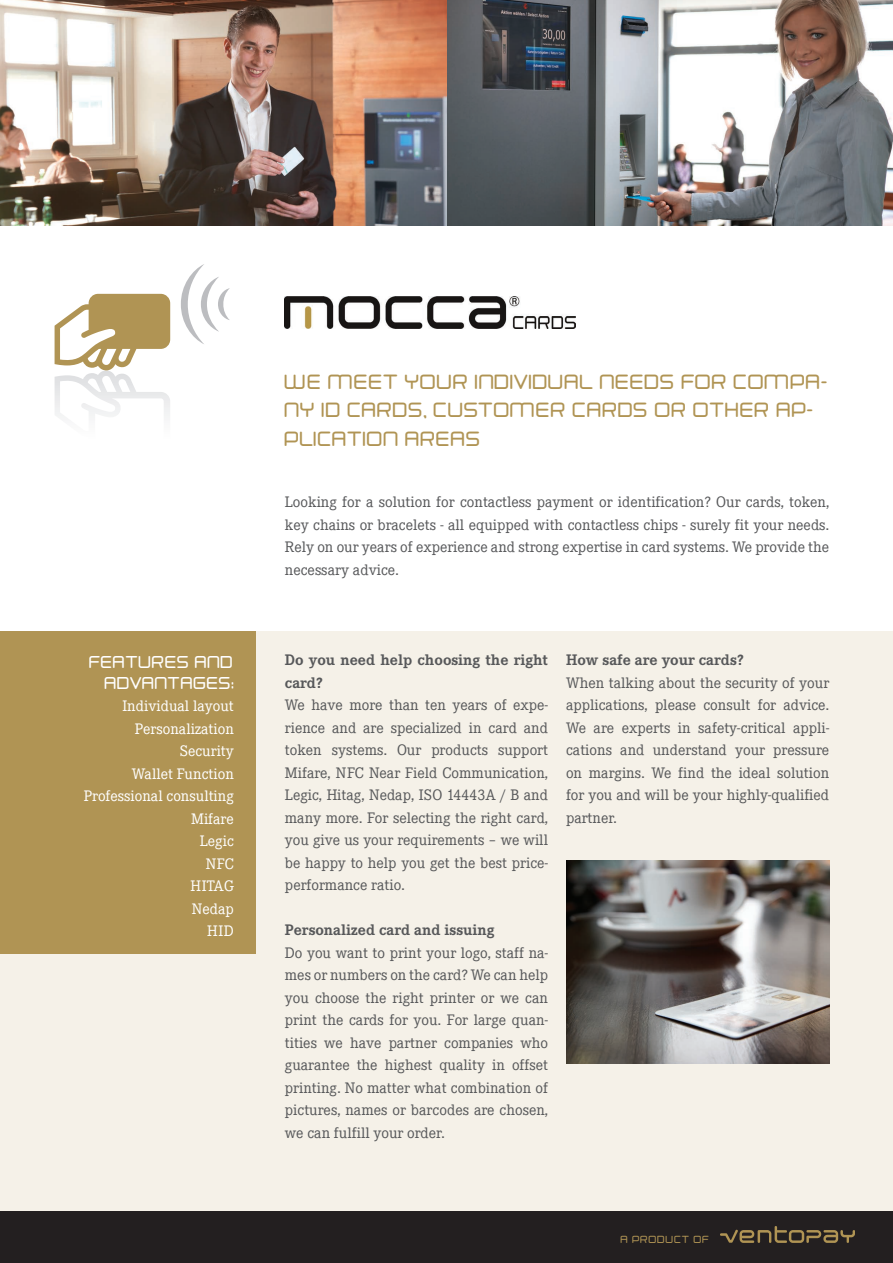
<style>
.page{position:relative;width:893px;height:1263px;background:#fff}
.page>*{position:absolute;margin:0;border:0;box-sizing:border-box;transform-origin:0 0}
.t1{font:500 18px/28.5px "Neogrey";color:#b09454}
.t2{font:500 15px/22.5px "Corporate EBQ";color:#57585a;text-align:justify}
.t3{font:500 15px/22.5px "Corporate EBQ";color:#fff;text-align:right}
.t4{font:700 15px/22.5px "Corporate EBQ";color:#57585a}
.t5{font:500 15px/21px "Neogrey";color:#fff;text-align:right}
.t6{font:500 9px "Neogrey";letter-spacing:.05em;color:#b09454}
</style>
<div class="page">
<img style="left:0;top:0;width:893px;height:225px">
<div style="left:0;top:631px;width:893px;height:632px;background:#f5f1e8"></div>
<svg style="left:181px;top:264px;width:49px;height:80px"></svg>
<svg style="left:55px;top:294px;width:115px;height:124px"></svg>
<img style="left:284px;top:297px;width:291px;height:31px">
<div style="left:0;top:1212px;width:893px;height:51px;background:#231f20"></div>
<div style="left:0;top:631px;width:255px;height:323px;background:#b09454"></div>
<img style="left:720px;top:1226px;width:135px;height:16px">
<img style="left:566px;top:860px;width:263px;height:204px">
<p class="t5" style="left:89px;top:651px;width:146px">FEATURES AND<br>ADVANTAGES:</p>
<p class="t3" style="left:84px;top:695px;width:152px">Individual layout<br>Personalization<br>Security<br>Wallet Function<br>Professional consulting<br>Mifare<br>Legic<br>NFC<br>HITAG<br>Nedap<br>HID</p>
<p class="t1" style="left:285px;top:367px;width:545px">WE MEET YOUR INDIVIDUAL NEEDS FOR COMPA-<br>NY ID CARDS, CUSTOMER CARDS OR OTHER AP-<br>PLICATION AREAS</p>
<p class="t2" style="left:285px;top:491px;width:546px">Looking for a solution for contactless payment or identification? Our cards, token, key chains or bracelets - all equipped with contactless chips - surely fit your needs.<br>Rely on our years of experience and strong expertise in card systems. We provide the necessary advice.</p>
<p class="t4" style="left:285px;top:649px;width:265px">Do you need help choosing the right card?</p>
<p class="t2" style="left:285px;top:694px;width:265px">We have more than ten years of expe&shy;rience and are specialized in card and token systems. Our products support Mifare, NFC Near Field Communication, Legic, Hitag, Nedap, ISO 14443A / B and many more. For selecting the right card, you give us your requirements – we will be happy to help you get the best price&shy;performance ratio.</p>
<p class="t4" style="left:285px;top:919px;width:211px">Personalized card and issuing</p>
<p class="t2" style="left:285px;top:941px;width:265px">Do you want to print your logo, staff na&shy;mes or numbers on the card? We can help you choose the right printer or we can print the cards for you. For large quan&shy;tities we have partner companies who guarantee the highest quality in offset printing. No matter what combination of pictures, names or barcodes are chosen, we can fulfill your order.</p>
<p class="t4" style="left:566px;top:649px;width:179px">How safe are your cards?</p>
<p class="t2" style="left:566px;top:671px;width:265px">When talking about the security of your applications, please consult for advice.<br>We are experts in safety-critical appli&shy;cations and understand your pressure on margins. We find the ideal solution for you and will be your highly-qualified partner.</p>
<p class="t6" style="left:621px;top:1233px;width:90px">A PRODUCT OF</p>
</div>
